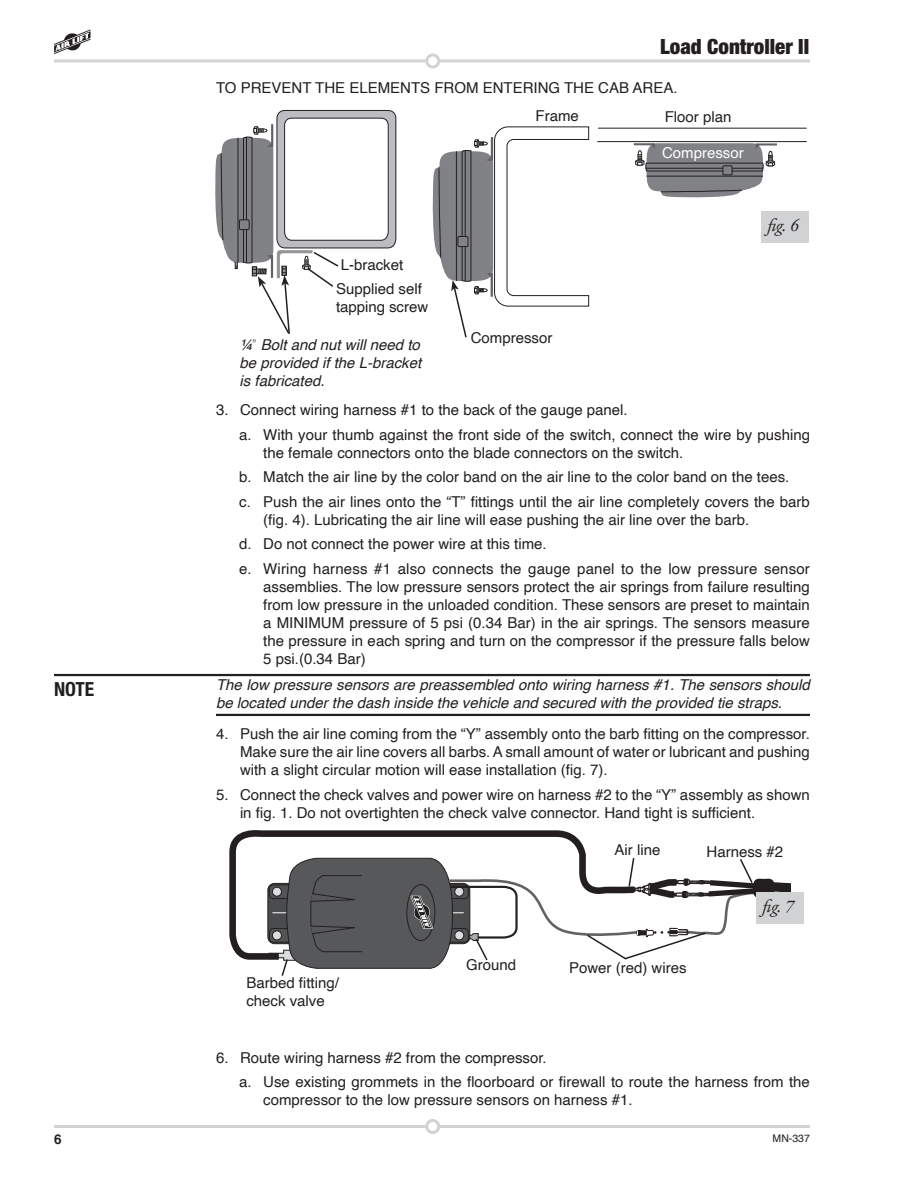
<style>
.page{position:relative;width:918px;height:1188px;background:#fff}
.page>*{position:absolute;margin:0;border:0;box-sizing:border-box;transform-origin:0 0}
.t1{font:900 condensed 21px "Helvetica Neue";color:#231f20}
.Section_Header{font:700 condensed 19.5px "Helvetica Neue";color:#231f20}
.t2{font:italic 18px "Garamond Premr Pro";color:#231f20}
.hanging_indent_level{font:15px/18px "Helvetica";color:#231f20}
.Hanging_indent{font:15px/18px "Helvetica";color:#231f20;text-align:justify}
.note_text{font:italic 15px/18px "Helvetica";color:#231f20}
.danger_text{font:15px "Helvetica";color:#231f20}
.t3{font:15px "Helvetica";color:#fff}
.t4{font:700 13.5px "Helvetica";color:#231f20}
.t5{font:10.5px "Helvetica";color:#231f20}
.s1{font-family:"Helvetica Neue";font-weight:100;font-style:normal;font-stretch:condensed}
</style>
<div class="page">
<hr style="left:439px;top:59px;width:371px;height:3px;background:#d1d2d4">
<div style="left:425px;top:53px;width:15px;height:15px;border:3px solid #d1d2d4;border-radius:50%"></div>
<hr style="left:54px;top:59px;width:371px;height:3px;background:#d1d2d4">
<hr style="left:439px;top:1125px;width:371px;height:3px;background:#d1d2d4">
<div style="left:425px;top:1119px;width:15px;height:15px;border:3px solid #d1d2d4;border-radius:50%"></div>
<hr style="left:54px;top:1125px;width:371px;height:3px;background:#d1d2d4">
<svg style="left:54px;top:29px;width:37px;height:25px"></svg>
<hr style="left:54px;top:674px;width:756px;height:2px;background:#231f20">
<hr style="left:216px;top:714px;width:594px;height:2px;background:#231f20">
<svg style="left:229px;top:830px;width:357px;height:130px"></svg>
<div style="left:756px;top:892px;width:48px;height:31px;background:#d1d2d4"></div>
<svg style="left:268px;top:856px;width:523px;height:120px"></svg>
<hr style="left:598px;top:128px;width:209px;height:1px;background:#231f20">
<hr style="left:597px;top:141px;width:210px;height:1px;background:#231f20">
<svg style="left:634px;top:143px;width:143px;height:55px"></svg>
<div style="left:761px;top:211px;width:47px;height:31px;background:#d1d2d4"></div>
<svg style="left:215px;top:110px;width:182px;height:224px"></svg>
<svg style="left:432px;top:126px;width:157px;height:212px"></svg>
<h1 class="t1" style="left:660px;top:34px;width:151px">Load Controller II</h1>
<p class="danger_text" style="left:216px;top:76px;width:463px">TO PREVENT THE ELEMENTS FROM ENTERING THE CAB AREA.</p>
<p class="hanging_indent_level" style="left:536px;top:107px;width:45px">Frame</p>
<p class="hanging_indent_level" style="left:665px;top:109px;width:68px">Floor plan</p>
<p class="Section_Header" style="left:54px;top:677px;width:42px">NOTE</p>
<p class="hanging_indent_level" style="left:341px;top:256px;width:64px">L-bracket</p>
<p class="hanging_indent_level" style="left:336px;top:280px;width:94px">Supplied self tapping screw</p>
<p class="note_text" style="left:240px;top:336px;width:183px;text-align:justify">¼<span class="s1">”</span> Bolt and nut will need to be provided if the L-bracket is fabricated.</p>
<p class="hanging_indent_level" style="left:471px;top:329px;width:83px">Compressor</p>
<p class="t3" style="left:662px;top:141px;width:83px">Compressor</p>
<p class="t2" style="left:768px;top:214px;width:33px">fig. 6</p>
<p class="Hanging_indent" style="left:216px;top:401px;width:413px">3. Connect wiring harness #1 to the back of the gauge panel.</p>
<p class="hanging_indent_level" style="left:263px;top:426px;width:548px;text-indent:-24px">a. With your thumb against the front side of the switch, connect the wire by pushing the female connectors onto the blade connectors on the switch.</p>
<p class="hanging_indent_level" style="left:239px;top:468px;width:552px">b. Match the air line by the color band on the air line to the color band on the tees.</p>
<p class="hanging_indent_level" style="left:263px;top:493px;width:548px;text-indent:-24px">c. Push the air lines onto the “T” fittings until the air line completely covers the barb (fig. 4). Lubricating the air line will ease pushing the air line over the barb.</p>
<p class="hanging_indent_level" style="left:239px;top:535px;width:309px">d. Do not connect the power wire at this time.</p>
<p class="hanging_indent_level" style="left:263px;top:560px;width:548px;text-align:justify;text-indent:-24px">e. Wiring harness #1 also connects the gauge panel to the low pressure sensor assemblies. The low pressure sensors protect the air springs from failure resulting from low pressure in the unloaded condition. These sensors are preset to maintain a MINIMUM pressure of 5 psi (0.34 Bar) in the air springs. The sensors measure the pressure in each spring and turn on the compressor if the pressure falls below 5 psi.(0.34 Bar)</p>
<p class="note_text" style="left:216px;top:676px;width:595px">The low pressure sensors are preassembled onto wiring harness #1. The sensors should be located under the dash inside the vehicle and secured with the provided tie straps.</p>
<p class="Hanging_indent" style="left:240px;top:725px;width:572px;text-indent:-24px">4. Push the air line coming from the “Y” assembly onto the barb fitting on the compressor.<br>Make sure the air line covers all barbs. A small amount of water or lubricant and pushing with a slight circular motion will ease installation (fig. 7).</p>
<p class="Hanging_indent" style="left:240px;top:786px;width:571px;text-indent:-24px">5. Connect the check valves and power wire on harness #2 to the “Y” assembly as shown in fig. 1. Do not overtighten the check valve connector. Hand tight is sufficient.</p>
<p class="hanging_indent_level" style="left:615px;top:842px;width:47px">Air line</p>
<p class="hanging_indent_level" style="left:707px;top:843px;width:78px">Harness #2</p>
<p class="hanging_indent_level" style="left:246px;top:974px;width:94px">Barbed fitting/ check valve</p>
<p class="hanging_indent_level" style="left:466px;top:956px;width:52px">Ground</p>
<p class="hanging_indent_level" style="left:569px;top:960px;width:119px">Power (red) wires</p>
<p class="t2" style="left:763px;top:895px;width:33px">fig. 7</p>
<p class="Hanging_indent" style="left:216px;top:1049px;width:332px">6. Route wiring harness #2 from the compressor.</p>
<p class="hanging_indent_level" style="left:263px;top:1073px;width:548px;text-indent:-24px">a. Use existing grommets in the floorboard or firewall to route the harness from the compressor to the low pressure sensors on harness #1.</p>
<p class="t4" style="left:54px;top:1128px;width:9px">6</p>
<p class="t5" style="left:773px;top:1130px;width:39px">MN-337</p>
</div>
